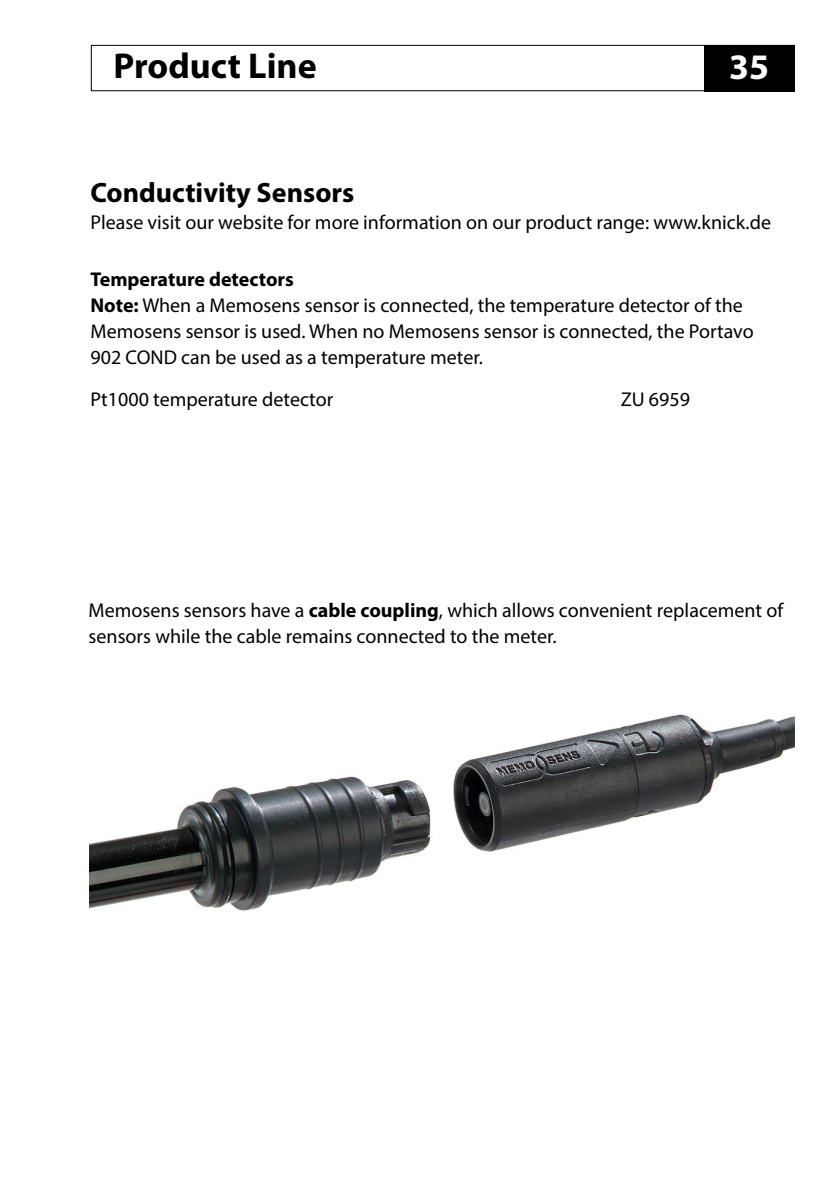
<style>
.page{position:relative;width:840px;height:1191px;background:#fff}
.page>*{position:absolute;margin:0;border:0;box-sizing:border-box;transform-origin:0 0}
.Kolumne{font:700 36px "Myriad Pro";color:#000}
.Seitenzahl{font:700 36px "Myriad Pro";color:#fff}
.Kapitel_2__fett{font:700 28px "Myriad Pro";color:#000}
.t1{font:20px/26px "Myriad Pro";color:#000}
.Normal_fett{font:700 20px "Myriad Pro";color:#000}
.s1{font-weight:700}
</style>
<div class="page">
<img style="left:89px;top:714px;width:705px;height:197px">
<div style="left:91px;top:45px;width:703px;height:46px;border:1px solid #000"></div>
<div style="left:703px;top:45px;width:91px;height:46px;background:#000"></div>
<p class="Kolumne" style="left:113px;top:42px;width:204px">Product Line</p>
<p class="Seitenzahl" style="left:728px;top:44px;width:41px">35</p>
<p class="Kapitel_2__fett" style="left:90px;top:175px;width:265px">Conductivity Sensors</p>
<p class="t1" style="left:90px;top:208px;width:681px">Please visit our website for more information on our product range: www.knick.de</p>
<p class="Normal_fett" style="left:90px;top:266px;width:205px">Temperature detectors</p>
<p class="t1" style="left:90px;top:291px;width:664px"><span class="s1">Note:</span> When a Memosens sensor is connected, the temperature detector of the<br>Memosens sensor is used. When no Memosens sensor is connected, the Portavo<br>902 COND can be used as a temperature meter.</p>
<p class="t1" style="left:90px;top:386px;width:244px">Pt1000 temperature detector</p>
<p class="t1" style="left:620px;top:386px;width:71px">ZU 6959</p>
<p class="t1" style="left:89px;top:596px;width:695px">Memosens sensors have a <span class="s1">cable coupling</span>, which allows convenient replacement of sensors while the cable remains connected to the meter.</p>
</div>
